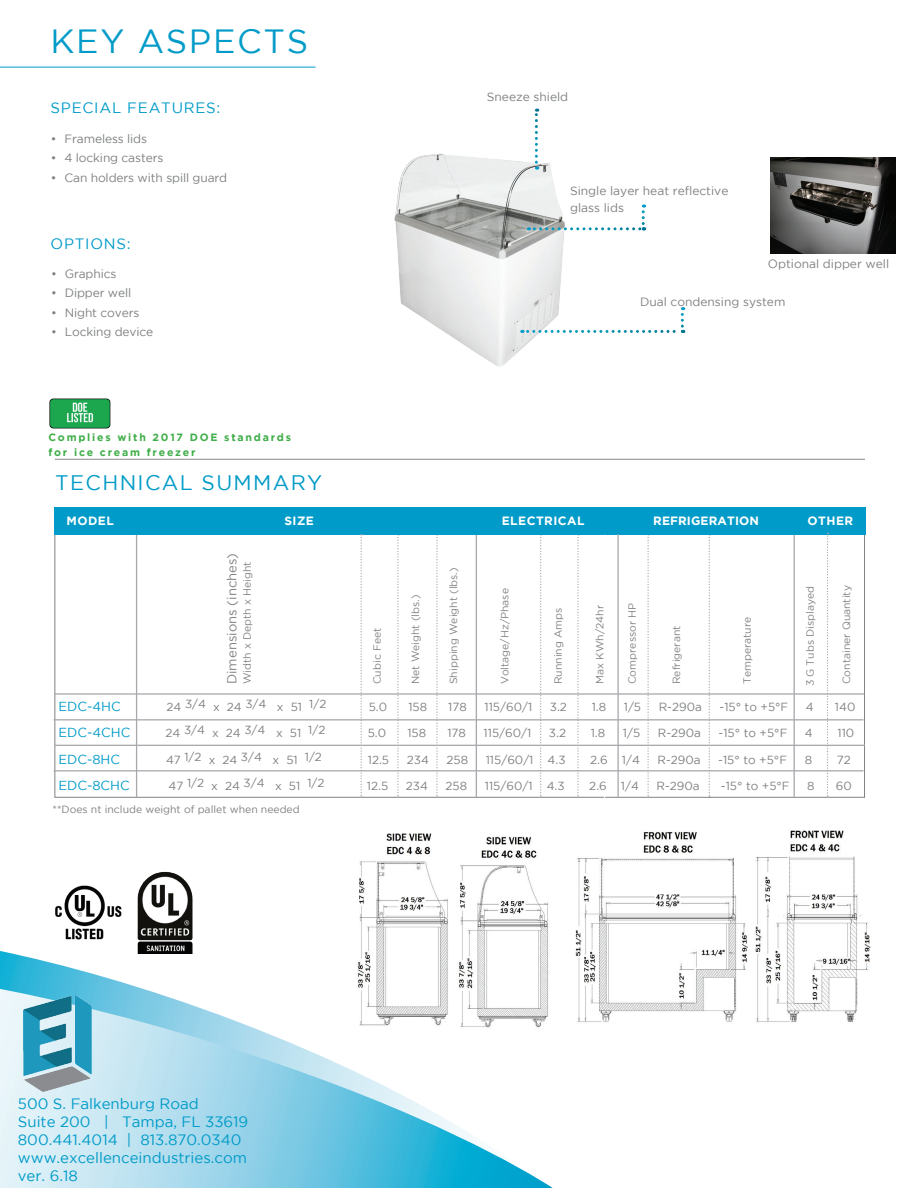
<style>
.page{position:relative;width:918px;height:1188px;background:#fff}
.page>*{position:absolute;margin:0;border:0;box-sizing:border-box;transform-origin:0 0}
.t1{font:33.45px "Gotham";letter-spacing:.05em;color:#009bc8}
.t2{font:21px "Gotham";letter-spacing:.065em;color:#009bc8}
.t3{font:15px/18px "Gotham";color:#009bc8}
.t4{font:15px "Gotham";letter-spacing:.05em;color:#009bc8}
.t5{font:13.05px "Gotham";color:#009bc8}
.t6{font:13.05px "Gotham";color:#808285}
.t7{font:12px/16.5px "Gotham";letter-spacing:-.01em;color:#7f8080}
.t8{font:700 12px "Gotham";letter-spacing:.04em;color:#fff}
.t9{font:700 12px "Gotham";letter-spacing:.01em;color:#fff}
.t10{font:11.7px "Gotham";color:#7f8080}
.t11{font:10.5px "Gotham";color:#808285}
.t12{font:700 10.5px/15px "Gotham";letter-spacing:.17em;color:#40ae49}
.t13{font:10.5px "Gotham";color:#7f8080}
</style>
<div class="page">
<svg style="left:0;top:951px;width:193px;height:38px"></svg>
<svg style="left:0;top:989px;width:553px;height:199px"></svg>
<img style="left:394px;top:150px;width:191px;height:217px">
<svg style="left:709px;top:535px;width:1px;height:261px"></svg>
<hr style="left:136px;top:535px;width:1px;height:263px;background:#a8a9ad">
<hr style="left:476px;top:535px;width:1px;height:263px;background:#a8a9ad">
<svg style="left:436px;top:535px;width:2px;height:263px"></svg>
<svg style="left:577px;top:535px;width:2px;height:263px"></svg>
<svg style="left:647px;top:535px;width:2px;height:263px"></svg>
<svg style="left:397px;top:535px;width:2px;height:263px"></svg>
<svg style="left:540px;top:535px;width:2px;height:263px"></svg>
<div style="left:54px;top:507px;width:811px;height:28px;background:#009bc8"></div>
<svg style="left:361px;top:534px;width:1px;height:264px"></svg>
<hr style="left:794px;top:535px;width:1px;height:263px;background:#a8a9ad">
<hr style="left:54px;top:693px;width:810px;height:2px;background:#a8a9ad">
<hr style="left:55px;top:459px;width:810px;height:1px;background:#939598">
<hr style="left:617px;top:534px;width:2px;height:264px;background:#a8a9ad">
<svg style="left:535px;top:109px;width:3px;height:61px"></svg>
<svg style="left:522px;top:307px;width:162px;height:26px"></svg>
<hr style="left:0;top:67px;width:316px;height:1px;background:#009bc8">
<img style="left:55px;top:885px;width:67px;height:55px">
<img style="left:21px;top:996px;width:82px;height:99px">
<svg style="left:528px;top:205px;width:117px;height:25px"></svg>
<svg style="left:827px;top:533px;width:1px;height:265px"></svg>
<hr style="left:54px;top:719px;width:810px;height:1px;background:#a8a9ad">
<hr style="left:55px;top:745px;width:810px;height:1px;background:#a8a9ad">
<hr style="left:54px;top:770px;width:810px;height:1px;background:#a8a9ad">
<img style="left:49px;top:398px;width:62px;height:31px">
<img style="left:339px;top:830px;width:532px;height:227px">
<img style="left:770px;top:157px;width:126px;height:96px">
<img style="left:131px;top:871px;width:62px;height:82px">
<h1 class="t1" style="left:51px;top:23px;width:259px">KEY ASPECTS</h1>
<p class="t4" style="left:51px;top:99px;width:171px">SPECIAL FEATURES:</p>
<p class="t7" style="left:51px;top:130px;width:98px">• Frameless lids</p>
<p class="t7" style="left:51px;top:150px;width:114px">• 4 locking casters</p>
<p class="t7" style="left:51px;top:169px;width:178px">• Can holders with spill guard</p>
<p class="t4" style="left:51px;top:235px;width:82px">OPTIONS:</p>
<p class="t7" style="left:51px;top:265px;width:67px">• Graphics</p>
<p class="t7" style="left:51px;top:285px;width:82px">• Dipper well</p>
<p class="t7" style="left:51px;top:304px;width:90px">• Night covers</p>
<p class="t7" style="left:51px;top:324px;width:104px">• Locking device</p>
<p class="t12" style="left:48px;top:429px;width:244px">Complies with 2017 DOE standards for ice cream freezer</p>
<h2 class="t2" style="left:55px;top:471px;width:269px">TECHNICAL SUMMARY</h2>
<p class="t7" style="left:487px;top:88px;width:83px">Sneeze shield</p>
<p class="t7" style="left:570px;top:182px;width:160px">Single layer heat reflective glass lids</p>
<p class="t7" style="left:768px;top:255px;width:123px">Optional dipper well</p>
<p class="t7" style="left:640px;top:293px;width:147px">Dual condensing system</p>
<p class="t8" style="left:67px;top:514px;width:49px">MODEL</p>
<p class="t8" style="left:284px;top:514px;width:31px">SIZE</p>
<p class="t8" style="left:502px;top:514px;width:84px">ELECTRICAL</p>
<p class="t9" style="left:653px;top:514px;width:107px">REFRIGERATION</p>
<p class="t8" style="left:808px;top:514px;width:47px">OTHER</p>
<p class="t6" style="left:225px;top:684px;width:133px;rotate:-90deg">Dimensions (inches)</p>
<p class="t11" style="left:241px;top:684px;width:124px;rotate:-90deg">Width x Depth x Height</p>
<p class="t11" style="left:371px;top:684px;width:58px;rotate:-90deg">Cubic Feet</p>
<p class="t11" style="left:410px;top:684px;width:91px;rotate:-90deg">Net Weight (lbs.)</p>
<p class="t11" style="left:448px;top:684px;width:118px;rotate:-90deg">Shipping Weight (lbs.)</p>
<p class="t11" style="left:499px;top:684px;width:97px;rotate:-90deg">Voltage/Hz/Phase</p>
<p class="t11" style="left:552px;top:684px;width:78px;rotate:-90deg">Running Amps</p>
<p class="t11" style="left:594px;top:684px;width:80px;rotate:-90deg">Max KWh/24hr</p>
<p class="t11" style="left:626px;top:684px;width:83px;rotate:-90deg">Compressor HP</p>
<p class="t11" style="left:671px;top:684px;width:60px;rotate:-90deg">Refrigerant</p>
<p class="t11" style="left:741px;top:684px;width:69px;rotate:-90deg">Temperature</p>
<p class="t11" style="left:804px;top:686px;width:102px;rotate:-90deg">3 G Tubs Displayed</p>
<p class="t11" style="left:841px;top:684px;width:101px;rotate:-90deg">Container Quantity</p>
<p class="t5" style="left:58px;top:700px;width:64px">EDC-4HC</p>
<p class="t10" style="left:167px;top:698px;width:161px">24 3/4 x 24 3/4 x 51 1/2</p>
<p class="t10" style="left:369px;top:701px;width:20px">5.0</p>
<p class="t10" style="left:408px;top:701px;width:20px">158</p>
<p class="t10" style="left:448px;top:701px;width:20px">178</p>
<p class="t10" style="left:485px;top:701px;width:49px">115/60/1</p>
<p class="t10" style="left:550px;top:701px;width:19px">3.2</p>
<p class="t10" style="left:592px;top:701px;width:16px">1.8</p>
<p class="t10" style="left:624px;top:701px;width:19px">1/5</p>
<p class="t10" style="left:659px;top:701px;width:45px">R-290a</p>
<p class="t10" style="left:720px;top:701px;width:70px">-15° to +5°F</p>
<p class="t10" style="left:806px;top:701px;width:9px">4</p>
<p class="t10" style="left:835px;top:701px;width:22px">140</p>
<p class="t5" style="left:58px;top:726px;width:73px">EDC-4CHC</p>
<p class="t10" style="left:166px;top:724px;width:161px">24 3/4 x 24 3/4 x 51 1/2</p>
<p class="t10" style="left:368px;top:727px;width:20px">5.0</p>
<p class="t10" style="left:407px;top:727px;width:20px">158</p>
<p class="t10" style="left:447px;top:727px;width:20px">178</p>
<p class="t10" style="left:484px;top:727px;width:49px">115/60/1</p>
<p class="t10" style="left:549px;top:727px;width:19px">3.2</p>
<p class="t10" style="left:591px;top:727px;width:16px">1.8</p>
<p class="t10" style="left:623px;top:727px;width:19px">1/5</p>
<p class="t10" style="left:658px;top:727px;width:45px">R-290a</p>
<p class="t10" style="left:719px;top:727px;width:70px">-15° to +5°F</p>
<p class="t10" style="left:805px;top:727px;width:9px">4</p>
<p class="t10" style="left:838px;top:727px;width:18px">110</p>
<p class="t5" style="left:58px;top:752px;width:63px">EDC-8HC</p>
<p class="t10" style="left:166px;top:750px;width:157px">47 1/2 x 24 3/4 x 51 1/2</p>
<p class="t10" style="left:368px;top:753px;width:23px">12.5</p>
<p class="t10" style="left:407px;top:753px;width:24px">234</p>
<p class="t10" style="left:447px;top:753px;width:23px">258</p>
<p class="t10" style="left:486px;top:753px;width:81px">115/60/1 4.3</p>
<p class="t10" style="left:590px;top:753px;width:51px">2.6 1/4</p>
<p class="t10" style="left:658px;top:753px;width:45px">R-290a</p>
<p class="t10" style="left:718px;top:753px;width:70px">-15° to +5°F</p>
<p class="t10" style="left:805px;top:753px;width:9px">8</p>
<p class="t10" style="left:837px;top:753px;width:16px">72</p>
<p class="t5" style="left:58px;top:778px;width:73px">EDC-8CHC</p>
<p class="t10" style="left:169px;top:776px;width:157px">47 1/2 x 24 3/4 x 51 1/2</p>
<p class="t10" style="left:367px;top:779px;width:23px">12.5</p>
<p class="t10" style="left:406px;top:779px;width:24px">234</p>
<p class="t10" style="left:446px;top:779px;width:23px">258</p>
<p class="t10" style="left:485px;top:779px;width:81px">115/60/1 4.3</p>
<p class="t10" style="left:589px;top:779px;width:51px">2.6 1/4</p>
<p class="t10" style="left:657px;top:779px;width:45px">R-290a</p>
<p class="t10" style="left:721px;top:779px;width:70px">-15° to +5°F</p>
<p class="t10" style="left:807px;top:779px;width:9px">8</p>
<p class="t10" style="left:836px;top:779px;width:18px">60</p>
<p class="t13" style="left:53px;top:804px;width:249px">**Does nt include weight of pallet when needed</p>
<p class="t3" style="left:18px;top:1095px;width:232px">500 S. Falkenburg Road<br>Suite 200 | Tampa, FL 33619<br>800.441.4014 | 813.870.0340 www.excellenceindustries.com ver. 6.18</p>
</div>
